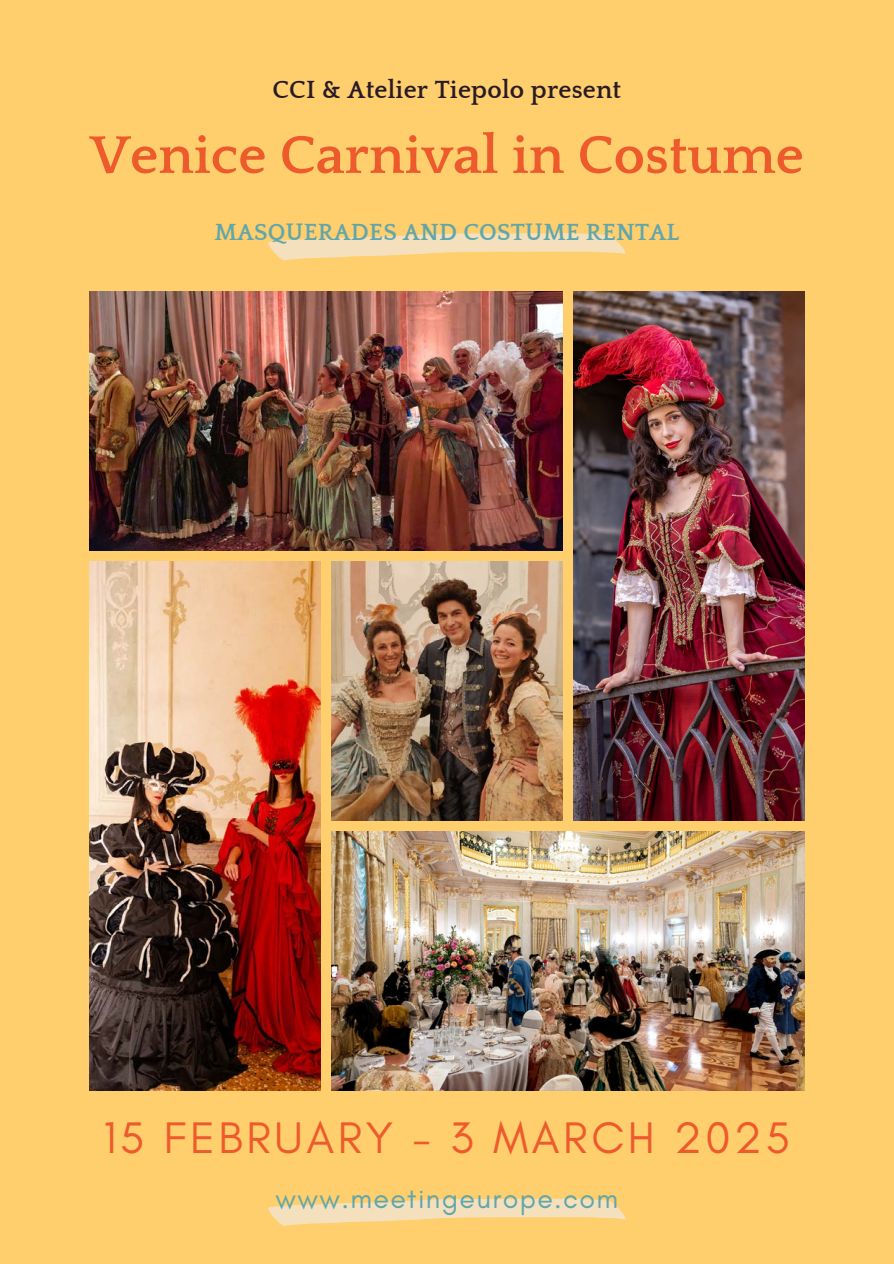
<style>
.page{position:relative;width:894px;height:1264px;background:#fff}
.page>*{position:absolute;margin:0;border:0;box-sizing:border-box;transform-origin:0 0}
.t1{font:700 55.5px "Quattrocento";color:#ed5b2d}
.t2{font:45px "Glacial Indifference";letter-spacing:.08em;color:#ed5b2d}
.t3{font:28.5px "Glacial Indifference";letter-spacing:.05em;color:#61a6ab}
.t4{font:700 25.5px "Quattrocento";letter-spacing:.01em;color:#291b25}
.t5{font:700 24px "Quattrocento";letter-spacing:.01em;color:#61a6ab}
</style>
<div class="page">
<div style="left:0;top:0;width:893px;height:1263px;background:#ffce6d"></div>
<img style="left:89px;top:291px;width:473px;height:259px">
<img style="left:573px;top:291px;width:231px;height:529px">
<img style="left:331px;top:561px;width:231px;height:259px">
<img style="left:89px;top:561px;width:231px;height:529px">
<img style="left:331px;top:831px;width:473px;height:259px">
<svg style="left:268px;top:233px;width:356px;height:27px"></svg>
<svg style="left:268px;top:1198px;width:356px;height:27px"></svg>
<h4 class="t4" style="left:272px;top:77px;width:350px">CCI &amp; Atelier Tiepolo present</h4>
<p class="t1" style="left:90px;top:126px;width:715px">Venice Carnival in Costume</p>
<h1 class="t5" style="left:214px;top:220px;width:466px">MASQUERADES AND COSTUME RENTAL</h1>
<p class="t2" style="left:103px;top:1110px;width:688px">15 FEBRUARY - 3 MARCH 2025</p>
<h2 class="t3" style="left:275px;top:1180px;width:344px">www.meetingeurope.com</h2>
</div>
